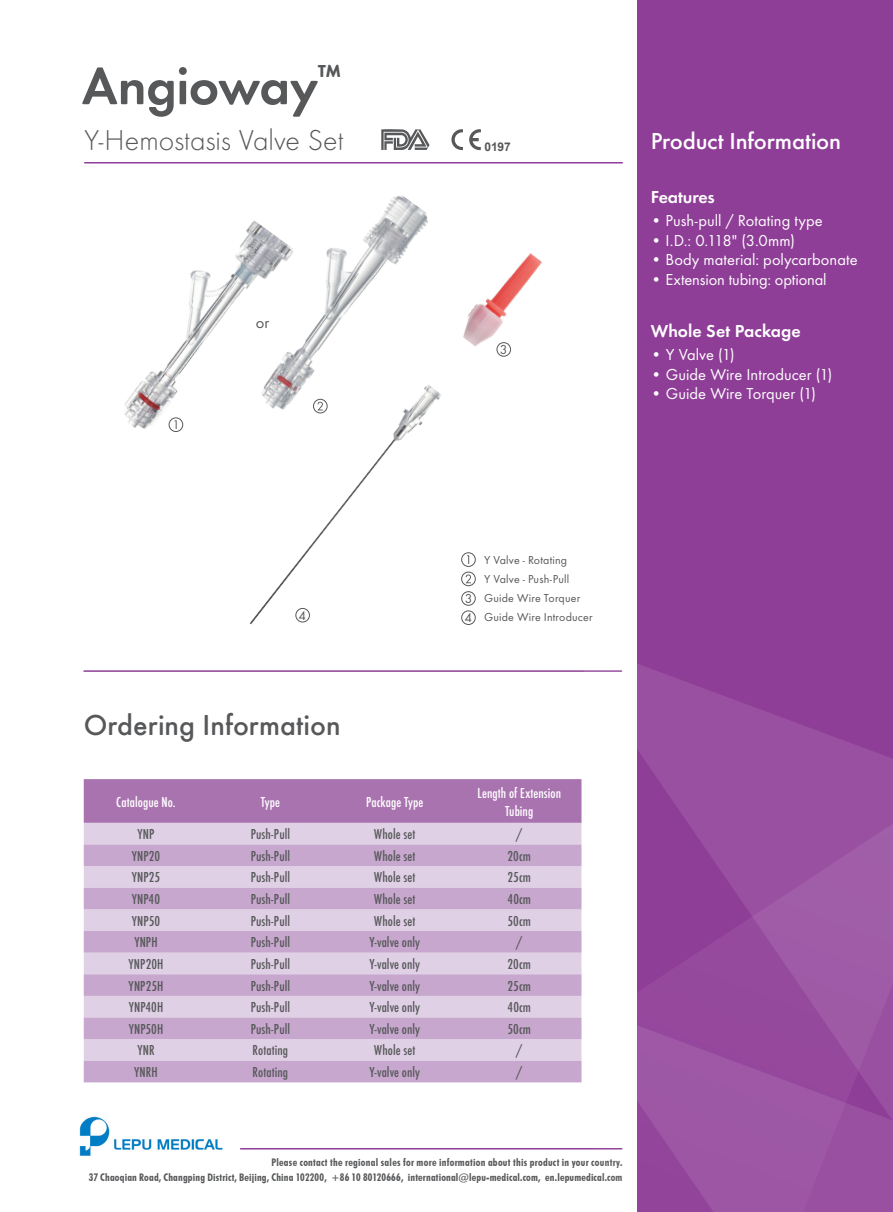
<style>
.page{position:relative;width:893px;height:1212px;background:#fff}
.page>*{position:absolute;margin:0;border:0;box-sizing:border-box;transform-origin:0 0}
.Subtitle_80__K{font:600 54px "Futura Round";letter-spacing:-.01em;color:#57585a}
.Subtitle_80__K-2{font:300 30px "Futura Round";color:#57585a}
.Subtitle_80__K-3{font:500 30px "Futura Round";color:#57585a}
.Intro_text{font:500 24px "Futura Round";letter-spacing:-.01em;color:#fff}
.Body_tekst_80_K{font:600 18px "Futura Round";color:#fff}
.Body_tekst_80_K-2{font:16.5px "Futura Round";color:#fff}
.Body_tekst_80_K-3{font:16.5px "Futura Round";color:#57585a}
.TABLE_-_body_10_pt{font:500 15px "Futura Round Cond";letter-spacing:.005em;color:#57585a}
.TABLE_-_body_10_pt-2{font:500 15px/18px "Futura Round Cond";letter-spacing:.005em;color:#fff;text-align:center}
.TABLE_-_body_10_pt-3{font:13.5px "Futura Round";color:#57585a}
.Body_tekst_80_K-4{font:12px "Futura Round";letter-spacing:.015em;color:#57585a}
.t1{font:700 12px "Arial";color:#57585a}
.Subtitle_80__K-4{font:700 condensed 10.5px "Futura BT";letter-spacing:.02em;color:#57585a}
</style>
<div class="page">
<div style="left:638px;top:0;width:255px;height:1212px;background:#8f3e97"></div>
<hr style="left:241px;top:1148px;width:381px;height:1px;background:#8f3e97">
<hr style="left:84px;top:670px;width:538px;height:2px;background:#8f3e97">
<img style="left:79px;top:1116px;width:144px;height:40px">
<svg style="left:558px;top:634px;width:335px;height:516px"></svg>
<svg style="left:567px;top:767px;width:326px;height:445px;fill:#9950a1"></svg>
<div style="left:84px;top:779px;width:497px;height:44px;background:#a973b0"></div>
<div style="left:84px;top:823px;width:497px;height:21px;background:#dfd0e5"></div>
<svg style="left:84px;top:844px;width:497px;height:238px;background:#d2bad8"></svg>
<div style="left:461px;top:552px;width:15px;height:15px;border:1px solid #57585a;border-radius:50%"></div>
<div style="left:461px;top:572px;width:15px;height:14px;border:1px solid #57585a;border-radius:50%"></div>
<svg style="left:466px;top:574px;width:5px;height:9px"></svg>
<div style="left:461px;top:591px;width:15px;height:14px;border:1px solid #57585a;border-radius:50%"></div>
<div style="left:461px;top:610px;width:15px;height:15px;border:1px solid #57585a;border-radius:50%"></div>
<img style="left:124px;top:270px;width:109px;height:162px">
<img style="left:463px;top:253px;width:79px;height:98px">
<img style="left:233px;top:195px;width:195px;height:187px">
<img style="left:249px;top:382px;width:192px;height:242px">
<div style="left:169px;top:418px;width:14px;height:14px;border:1px solid #57585a;border-radius:50%"></div>
<svg style="left:174px;top:420px;width:3px;height:9px"></svg>
<div style="left:313px;top:399px;width:14px;height:14px;border:1px solid #57585a;border-radius:50%"></div>
<svg style="left:318px;top:402px;width:5px;height:8px"></svg>
<div style="left:497px;top:342px;width:14px;height:14px;border:1px solid #57585a;border-radius:50%"></div>
<div style="left:296px;top:608px;width:14px;height:14px;border:1px solid #57585a;border-radius:50%"></div>
<hr style="left:85px;top:162px;width:537px;height:1px;background:#8f3e97">
<svg style="left:451px;top:129px;width:12px;height:21px"></svg>
<svg style="left:469px;top:129px;width:12px;height:21px"></svg>
<svg style="left:381px;top:129px;width:48px;height:21px"></svg>
<p class="Subtitle_80__K" style="left:82px;top:46px;width:261px">Angioway<sup>™</sup></p>
<p class="Subtitle_80__K-2" style="left:84px;top:120px;width:261px">Y-Hemostasis Valve Set</p>
<p class="Body_tekst_80_K-3" style="left:256px;top:311px;width:15px">or</p>
<p class="t1" style="left:484px;top:139px;width:28px">0197</p>
<p class="TABLE_-_body_10_pt-3" style="left:500px;top:340px;width:9px">3</p>
<p class="Intro_text" style="left:651px;top:124px;width:192px">Product Information</p>
<p class="Body_tekst_80_K" style="left:651px;top:183px;width:66px">Features</p>
<p class="Body_tekst_80_K-2" style="left:651px;top:209px;width:174px">• Push-pull / Rotating type</p>
<p class="Body_tekst_80_K-2" style="left:651px;top:228px;width:146px">• I.D.: 0.118" (3.0mm)</p>
<p class="Body_tekst_80_K-2" style="left:651px;top:248px;width:208px">• Body material: polycarbonate</p>
<p class="Body_tekst_80_K-2" style="left:651px;top:267px;width:177px">• Extension tubing: optional</p>
<p class="Body_tekst_80_K" style="left:651px;top:317px;width:151px">Whole Set Package</p>
<p class="Body_tekst_80_K-2" style="left:651px;top:343px;width:85px">• Y Valve (1)</p>
<p class="Body_tekst_80_K-2" style="left:651px;top:362px;width:183px">• Guide Wire Introducer (1)</p>
<p class="Body_tekst_80_K-2" style="left:651px;top:382px;width:167px">• Guide Wire Torquer (1)</p>
<p class="TABLE_-_body_10_pt-3" style="left:298px;top:605px;width:9px">4</p>
<p class="Subtitle_80__K-3" style="left:84px;top:703px;width:258px">Ordering Information</p>
<p class="TABLE_-_body_10_pt-3" style="left:465px;top:589px;width:9px">3</p>
<p class="TABLE_-_body_10_pt-3" style="left:464px;top:608px;width:9px">4</p>
<p class="Body_tekst_80_K-4" style="left:484px;top:551px;width:85px">Y Valve - Rotating</p>
<p class="Body_tekst_80_K-4" style="left:484px;top:570px;width:87px">Y Valve - Push-Pull</p>
<p class="Body_tekst_80_K-4" style="left:484px;top:589px;width:98px">Guide Wire Torquer</p>
<p class="Body_tekst_80_K-4" style="left:484px;top:609px;width:110px">Guide Wire Introducer</p>
<p class="TABLE_-_body_10_pt-2" style="left:116px;top:793px;width:61px">Catalogue No.</p>
<p class="TABLE_-_body_10_pt-2" style="left:261px;top:793px;width:21px">Type</p>
<p class="TABLE_-_body_10_pt-2" style="left:366px;top:793px;width:59px">Package Type</p>
<p class="TABLE_-_body_10_pt-2" style="left:477px;top:784px;width:85px">Length of Extension<br>Tubing</p>
<p class="TABLE_-_body_10_pt" style="left:138px;top:825px;width:18px">YNP</p>
<p class="TABLE_-_body_10_pt" style="left:251px;top:825px;width:41px">Push-Pull</p>
<p class="TABLE_-_body_10_pt" style="left:374px;top:825px;width:43px">Whole set</p>
<p class="TABLE_-_body_10_pt" style="left:516px;top:825px;width:7px">/</p>
<p class="TABLE_-_body_10_pt" style="left:132px;top:847px;width:30px">YNP20</p>
<p class="TABLE_-_body_10_pt" style="left:251px;top:847px;width:41px">Push-Pull</p>
<p class="TABLE_-_body_10_pt" style="left:374px;top:847px;width:43px">Whole set</p>
<p class="TABLE_-_body_10_pt" style="left:508px;top:847px;width:25px">20cm</p>
<p class="TABLE_-_body_10_pt" style="left:132px;top:868px;width:30px">YNP25</p>
<p class="TABLE_-_body_10_pt" style="left:251px;top:868px;width:41px">Push-Pull</p>
<p class="TABLE_-_body_10_pt" style="left:374px;top:868px;width:43px">Whole set</p>
<p class="TABLE_-_body_10_pt" style="left:508px;top:868px;width:25px">25cm</p>
<p class="TABLE_-_body_10_pt" style="left:132px;top:890px;width:30px">YNP40</p>
<p class="TABLE_-_body_10_pt" style="left:251px;top:890px;width:41px">Push-Pull</p>
<p class="TABLE_-_body_10_pt" style="left:374px;top:890px;width:43px">Whole set</p>
<p class="TABLE_-_body_10_pt" style="left:507px;top:890px;width:25px">40cm</p>
<p class="TABLE_-_body_10_pt" style="left:132px;top:911px;width:30px">YNP50</p>
<p class="TABLE_-_body_10_pt" style="left:251px;top:911px;width:41px">Push-Pull</p>
<p class="TABLE_-_body_10_pt" style="left:374px;top:911px;width:43px">Whole set</p>
<p class="TABLE_-_body_10_pt" style="left:508px;top:911px;width:25px">50cm</p>
<p class="TABLE_-_body_10_pt" style="left:134px;top:933px;width:25px">YNPH</p>
<p class="TABLE_-_body_10_pt" style="left:251px;top:933px;width:41px">Push-Pull</p>
<p class="TABLE_-_body_10_pt" style="left:369px;top:933px;width:52px">Y-valve only</p>
<p class="TABLE_-_body_10_pt" style="left:516px;top:933px;width:7px">/</p>
<p class="TABLE_-_body_10_pt" style="left:129px;top:955px;width:36px">YNP20H</p>
<p class="TABLE_-_body_10_pt" style="left:251px;top:955px;width:41px">Push-Pull</p>
<p class="TABLE_-_body_10_pt" style="left:369px;top:955px;width:52px">Y-valve only</p>
<p class="TABLE_-_body_10_pt" style="left:508px;top:955px;width:25px">20cm</p>
<p class="TABLE_-_body_10_pt" style="left:129px;top:976px;width:36px">YNP25H</p>
<p class="TABLE_-_body_10_pt" style="left:251px;top:976px;width:41px">Push-Pull</p>
<p class="TABLE_-_body_10_pt" style="left:369px;top:976px;width:52px">Y-valve only</p>
<p class="TABLE_-_body_10_pt" style="left:508px;top:976px;width:25px">25cm</p>
<p class="TABLE_-_body_10_pt" style="left:129px;top:998px;width:36px">YNP40H</p>
<p class="TABLE_-_body_10_pt" style="left:251px;top:998px;width:41px">Push-Pull</p>
<p class="TABLE_-_body_10_pt" style="left:369px;top:998px;width:52px">Y-valve only</p>
<p class="TABLE_-_body_10_pt" style="left:507px;top:998px;width:25px">40cm</p>
<p class="TABLE_-_body_10_pt" style="left:129px;top:1020px;width:36px">YNP50H</p>
<p class="TABLE_-_body_10_pt" style="left:251px;top:1020px;width:41px">Push-Pull</p>
<p class="TABLE_-_body_10_pt" style="left:369px;top:1020px;width:52px">Y-valve only</p>
<p class="TABLE_-_body_10_pt" style="left:508px;top:1020px;width:25px">50cm</p>
<p class="TABLE_-_body_10_pt" style="left:137px;top:1041px;width:19px">YNR</p>
<p class="TABLE_-_body_10_pt" style="left:253px;top:1041px;width:37px">Rotating</p>
<p class="TABLE_-_body_10_pt" style="left:374px;top:1041px;width:43px">Whole set</p>
<p class="TABLE_-_body_10_pt" style="left:516px;top:1041px;width:7px">/</p>
<p class="TABLE_-_body_10_pt" style="left:134px;top:1063px;width:25px">YNRH</p>
<p class="TABLE_-_body_10_pt" style="left:253px;top:1063px;width:37px">Rotating</p>
<p class="TABLE_-_body_10_pt" style="left:369px;top:1063px;width:52px">Y-valve only</p>
<p class="TABLE_-_body_10_pt" style="left:516px;top:1063px;width:7px">/</p>
<p class="Subtitle_80__K-4" style="left:271px;top:1155px;width:353px">Please contact the regional sales for more information about this product in your country.</p>
<p class="Subtitle_80__K-4" style="left:89px;top:1170px;width:535px">37 Chaoqian Road, Changping District, Beijing, China 102200, +86 10 80120666, international@lepu-medical.com, en.lepumedical.com</p>
</div>
